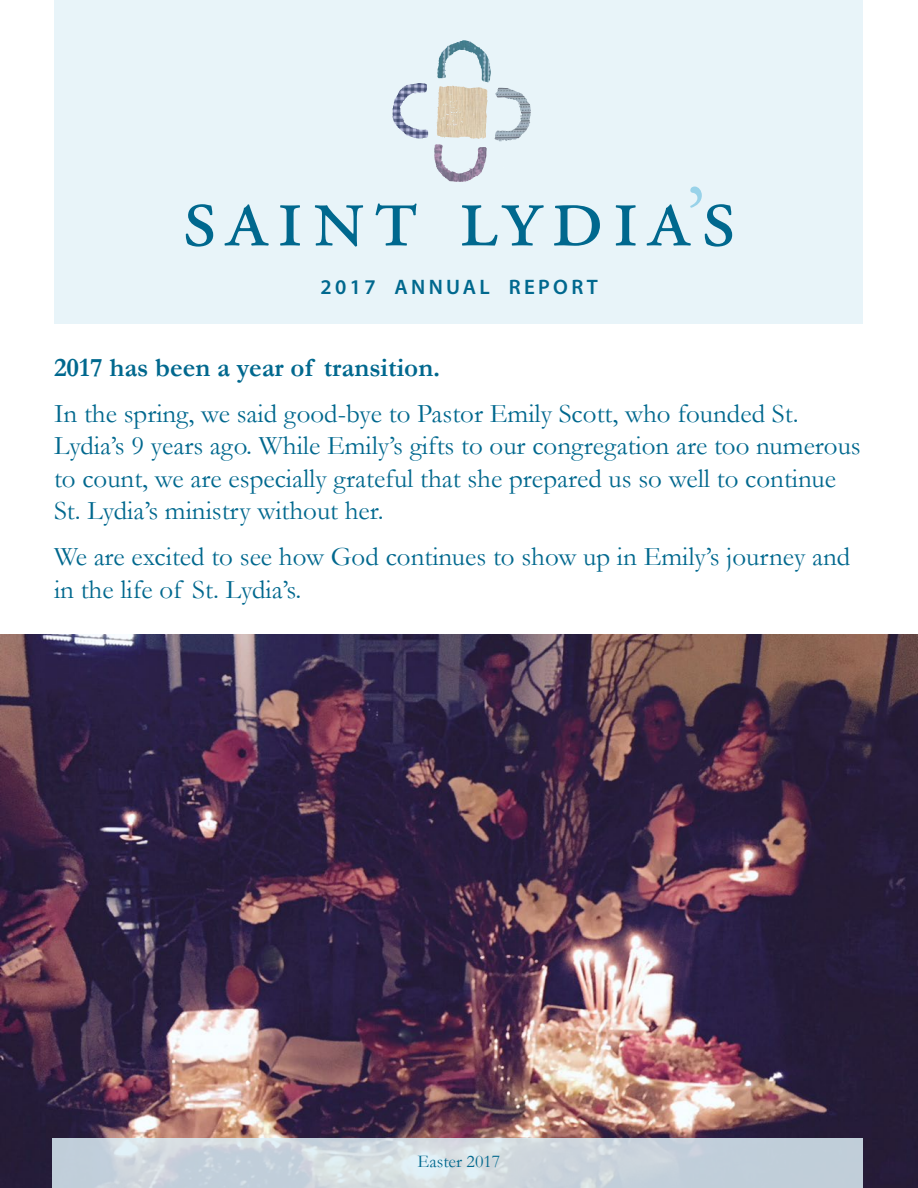
<style>
.page{position:relative;width:918px;height:1188px;background:#fff}
.page>*{position:absolute;margin:0;border:0;box-sizing:border-box;transform-origin:0 0}
.t1{font:91.65px "Adobe Garamond Pro";color:#98d2e9}
.t2{font:27px/32.4px "Garamond";color:#00688e}
.t3{font:700 27px "Garamond";color:#00688e}
.t4{font:600 21px "Myriad Pro";letter-spacing:.16em;color:#00688e}
.t5{font:18px "Garamond";color:#00688e}
</style>
<div class="page">
<div style="left:54px;top:0;width:809px;height:324px;background:#e8f4f9"></div>
<img style="left:0;top:634px;width:918px;height:554px">
<img style="left:437px;top:40px;width:54px;height:43px">
<img style="left:494px;top:88px;width:37px;height:53px">
<img style="left:436px;top:85px;width:52px;height:54px">
<img style="left:392px;top:83px;width:37px;height:55px">
<img style="left:434px;top:144px;width:53px;height:38px">
<svg style="left:186px;top:203px;width:450px;height:44px"></svg>
<svg style="left:646px;top:204px;width:45px;height:42px"></svg>
<svg style="left:705px;top:204px;width:27px;height:43px"></svg>
<svg style="left:53px;top:1138px;width:810px;height:50px;background:#cad5de"></svg>
<p class="t4" style="left:321px;top:274px;width:279px">2017 ANNUAL REPORT</p>
<h1 class="t1" style="left:685px;top:167px;width:23px">’</h1>
<p class="t3" style="left:54px;top:352px;width:388px">2017 has been a year of transition.</p>
<p class="t2" style="left:54px;top:397px;width:808px">In the spring, we said good-bye to Pastor Emily Scott, who founded St.<br>Lydia’s 9 years ago. While Emily’s gifts to our congregation are too numerous to count, we are especially grateful that she prepared us so well to continue St. Lydia’s ministry without her.</p>
<p class="t2" style="left:54px;top:540px;width:798px">We are excited to see how God continues to show up in Emily’s journey and in the life of St. Lydia’s.</p>
<p class="t5" style="left:418px;top:1150px;width:84px">Easter 2017</p>
</div>
